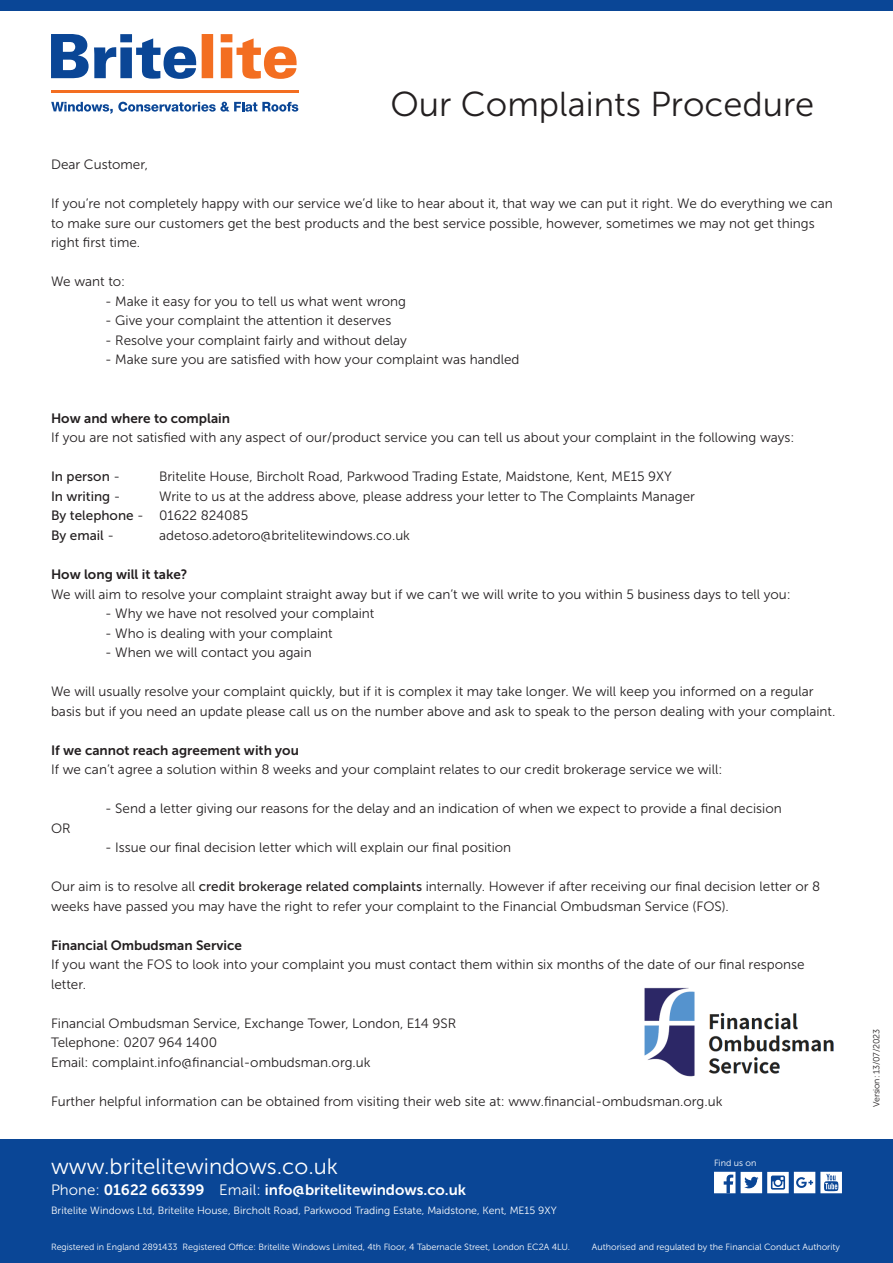
<style>
.page{position:relative;width:893px;height:1263px;background:#fff}
.page>*{position:absolute;margin:0;border:0;box-sizing:border-box;transform-origin:0 0}
.t1{font:34.5px "Museo Sans 300";color:#231f20}
.t2{font:22.2px "Museo Sans 300";color:#fff}
.t3{font:15px "Museo Sans 700";color:#fff}
.t4{font:13.5px/19.5px "Museo Sans 300";color:#231f20}
.t5{font:13.5px "Museo Sans 700";color:#231f20}
.t6{font:13.5px "Museo Sans 500";color:#231f20}
.t7{font:10.5px "Museo Sans 300";color:#fff}
.t8{font:9px "Museo Sans 300";color:#fff}
.t9{font:8.85px "Museo Sans 300";letter-spacing:-.025em;color:#231f20}
.s1{font-family:"Museo Sans 300"}
.s2{font-family:"Museo Sans 500"}
</style>
<div class="page">
<hr style="left:51px;top:90px;width:247px;height:3px;background:#f36e21">
<svg style="left:202px;top:34px;width:95px;height:45px"></svg>
<svg style="left:51px;top:34px;width:145px;height:45px"></svg>
<svg style="left:51px;top:102px;width:247px;height:12px"></svg>
<div style="left:0;top:0;width:893px;height:11px;background:#0a4696"></div>
<div style="left:0;top:1140px;width:893px;height:123px;background:#0a4696"></div>
<svg style="left:714px;top:1172px;width:21px;height:21px"></svg>
<svg style="left:741px;top:1172px;width:101px;height:21px"></svg>
<img style="left:644px;top:987px;width:190px;height:90px">
<p class="t1" style="left:390px;top:85px;width:425px">Our Complaints Procedure</p>
<p class="t4" style="left:51px;top:155px;width:99px">Dear Customer,</p>
<p class="t4" style="left:51px;top:194px;width:783px">If you’re not completely happy with our service we’d like to hear about it, that way we can put it right. We do everything we can to make sure our customers get the best products and the best service possible, however, sometimes we may not get things right first time.</p>
<p class="t4" style="left:51px;top:272px;width:76px">We want to:</p>
<p class="t4" style="left:105px;top:292px;width:303px">- Make it easy for you to tell us what went wrong</p>
<p class="t4" style="left:105px;top:311px;width:288px">- Give your complaint the attention it deserves</p>
<p class="t4" style="left:105px;top:331px;width:303px">- Resolve your complaint fairly and without delay</p>
<p class="t4" style="left:105px;top:350px;width:416px">- Make sure you are satisfied with how your complaint was handled</p>
<p class="t5" style="left:51px;top:411px;width:181px">How and where to complain</p>
<p class="t4" style="left:51px;top:428px;width:745px">If you are not satisfied with any aspect of our/product service you can tell us about your complaint in the following ways:</p>
<p class="t6" style="left:51px;top:469px;width:71px">In person <span class="s1">-</span></p>
<p class="t4" style="left:159px;top:467px;width:514px">Britelite House, Bircholt Road, Parkwood Trading Estate, Maidstone, Kent, ME15 9XY</p>
<p class="t6" style="left:51px;top:489px;width:71px">In writing <span class="s1">-</span></p>
<p class="t4" style="left:159px;top:487px;width:538px">Write to us at the address above, please address your letter to The Complaints Manager</p>
<p class="t4" style="left:51px;top:506px;width:199px"><span class="s2">By telephone</span> - 01622 824085</p>
<p class="t6" style="left:51px;top:528px;width:65px">By email <span class="s1">-</span></p>
<p class="t4" style="left:159px;top:526px;width:253px">adetoso.adetoro@britelitewindows.co.uk</p>
<p class="t5" style="left:51px;top:567px;width:138px">How long will it take?</p>
<p class="t4" style="left:51px;top:584px;width:741px">We will aim to resolve your complaint straight away but if we can’t we will write to you within 5 business days to tell you:</p>
<p class="t4" style="left:105px;top:604px;width:271px">- Why we have not resolved your complaint</p>
<p class="t4" style="left:105px;top:623px;width:229px">- Who is dealing with your complaint</p>
<p class="t4" style="left:105px;top:643px;width:208px">- When we will contact you again</p>
<p class="t4" style="left:51px;top:682px;width:786px">We will usually resolve your complaint quickly, but if it is complex it may take longer. We will keep you informed on a regular basis but if you need an update please call us on the number above and ask to speak to the person dealing with your complaint.</p>
<p class="t5" style="left:51px;top:742px;width:249px">If we cannot reach agreement with you</p>
<p class="t4" style="left:51px;top:760px;width:673px">If we can’t agree a solution within 8 weeks and your complaint relates to our credit brokerage service we will:</p>
<p class="t4" style="left:105px;top:799px;width:678px">- Send a letter giving our reasons for the delay and an indication of when we expect to provide a final decision</p>
<p class="t4" style="left:51px;top:818px;width:21px">OR</p>
<p class="t4" style="left:105px;top:838px;width:408px">- Issue our final decision letter which will explain our final position</p>
<p class="t4" style="left:51px;top:877px;width:771px">Our aim is to resolve all <span class="s2">credit brokerage related complaints</span> internally. However if after receiving our final decision letter or 8 weeks have passed you may have the right to refer your complaint to the Financial Ombudsman Service (FOS).</p>
<p class="t5" style="left:51px;top:937px;width:192px">Financial Ombudsman Service</p>
<p class="t4" style="left:51px;top:955px;width:755px">If you want the FOS to look into your complaint you must contact them within six months of the date of our final response letter.</p>
<p class="t4" style="left:51px;top:1013px;width:407px">Financial Ombudsman Service, Exchange Tower, London, E14 9SR</p>
<p class="t4" style="left:51px;top:1033px;width:168px">Telephone: 0207 964 1400</p>
<p class="t4" style="left:51px;top:1052px;width:321px">Email: complaint.info@financial-ombudsman.org.uk</p>
<p class="t4" style="left:51px;top:1091px;width:673px">Further helpful information can be obtained from visiting their web site at: www.financial-ombudsman.org.uk</p>
<p class="t2" style="left:51px;top:1154px;width:289px">www.britelitewindows.co.uk</p>
<p class="t8" style="left:714px;top:1158px;width:44px">Find us on</p>
<p class="t3" style="left:51px;top:1182px;width:417px"><span class="s1">Phone:</span> 01622 663399 <span class="s1">Email:</span> info@britelitewindows.co.uk</p>
<p class="t7" style="left:51px;top:1204px;width:507px">Britelite Windows Ltd, Britelite House, Bircholt Road, Parkwood Trading Estate, Maidstone, Kent, ME15 9XY</p>
<p class="t8" style="left:51px;top:1242px;width:521px">Registered in England 2891433 Registered Office: Britelite Windows Limited, 4th Floor, 4 Tabernacle Street, London EC2A 4LU.</p>
<p class="t8" style="left:592px;top:1242px;width:250px">Authorised and regulated by the Financial Conduct Authority</p>
<p class="t9" style="left:872px;top:1107px;width:79px;rotate:-90deg">Version: 13/07/2023</p>
</div>
